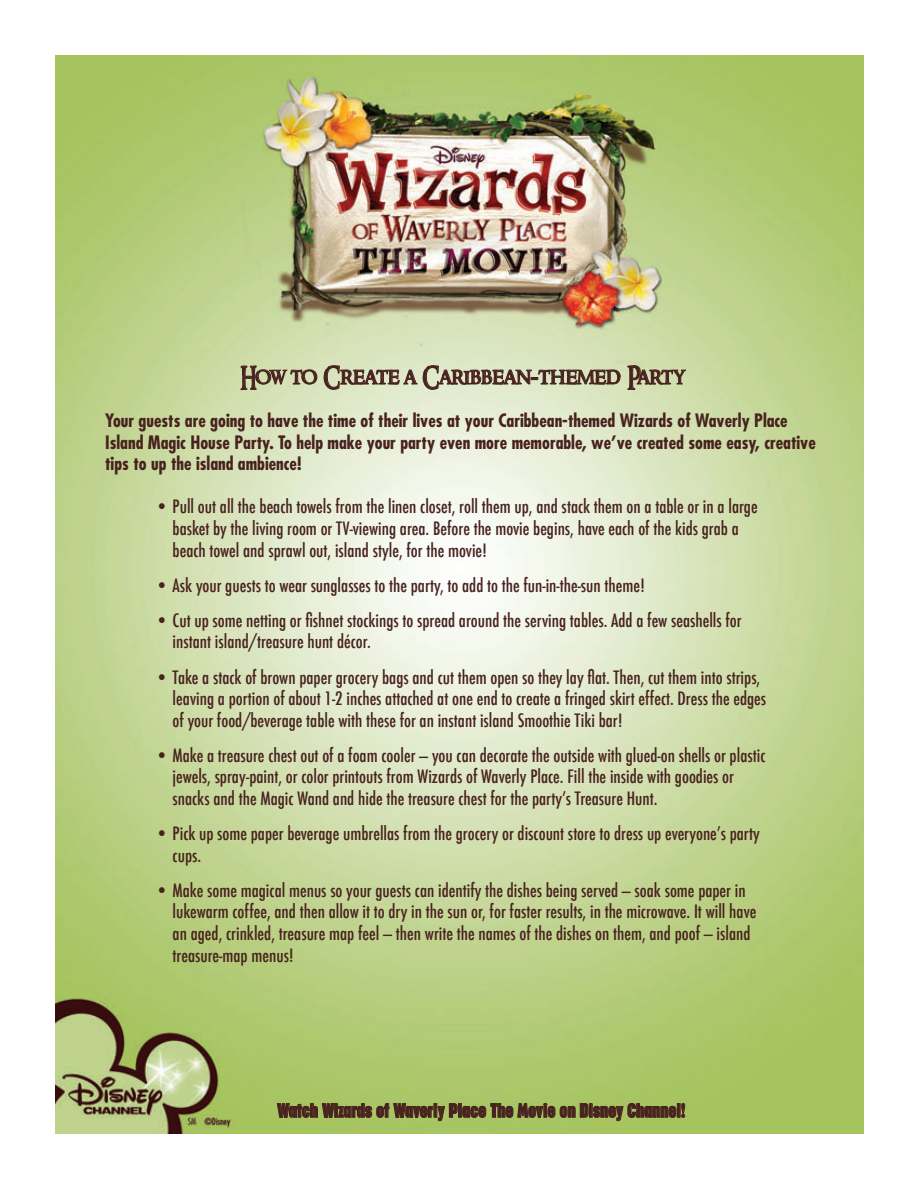
<style>
.page{position:relative;width:918px;height:1188px;background:#fff}
.page>*{position:absolute;margin:0;border:0;box-sizing:border-box;transform-origin:0 0}
.t1{font:500 22.5px "Ringbearer";letter-spacing:-.01em;color:#48221f}
.t2{font:500 condensed 18px/21.6px "Futura";color:#48221f}
.t3{font:700 condensed 18px/21.6px "Futura Std";color:#48221f}
.t4{font:700 18px "Placard MT Disney Channel";color:#48221f}
.s1{font-family:"Rockwell";font-weight:400}
</style>
<div class="page">
<img style="left:55px;top:55px;width:809px;height:1079px">
<svg style="left:241px;top:366px;width:76px;height:24px;background:#b0af8d"></svg>
<svg style="left:324px;top:366px;width:93px;height:24px;background:#b7b69b"></svg>
<svg style="left:423px;top:366px;width:197px;height:24px;background:#b6b39a"></svg>
<svg style="left:628px;top:365px;width:58px;height:25px"></svg>
<svg style="left:277px;top:1090px;width:408px;height:31px;background:#94a456"></svg>
<p class="t1" style="left:240px;top:361px;width:446px">How to Create a Caribbean<span class="s1">-</span>themed Party</p>
<p class="t3" style="left:105px;top:410px;width:712px">Your guests are going to have the time of their lives at your Caribbean-themed Wizards of Waverly Place<br>Island Magic House Party. To help make your party even more memorable, we’ve created some easy, creative tips to up the island ambience!</p>
<p class="t2" style="left:173px;top:496px;width:587px;text-indent:-17px">• Pull out all the beach towels from the linen closet, roll them up, and stack them on a table or in a large basket by the living room or TV-viewing area. Before the movie begins, have each of the kids grab a beach towel and sprawl out, island style, for the movie!</p>
<p class="t2" style="left:155px;top:574px;width:491px">• Ask your guests to wear sunglasses to the party, to add to the fun-in-the-sun theme!</p>
<p class="t2" style="left:173px;top:609px;width:571px;text-indent:-17px">• Cut up some netting or fishnet stockings to spread around the serving tables. Add a few seashells for instant island/treasure hunt décor.</p>
<p class="t2" style="left:173px;top:666px;width:595px;text-indent:-17px">• Take a stack of brown paper grocery bags and cut them open so they lay flat. Then, cut them into strips, leaving a portion of about 1-2 inches attached at one end to create a fringed skirt effect. Dress the edges of your food/beverage table with these for an instant island Smoothie Tiki bar!</p>
<p class="t2" style="left:173px;top:744px;width:594px;text-indent:-17px">• Make a treasure chest out of a foam cooler — you can decorate the outside with glued-on shells or plastic jewels, spray-paint, or color printouts from Wizards of Waverly Place. Fill the inside with goodies or snacks and the Magic Wand and hide the treasure chest for the party’s Treasure Hunt.</p>
<p class="t2" style="left:173px;top:823px;width:589px;text-indent:-17px">• Pick up some paper beverage umbrellas from the grocery or discount store to dress up everyone’s party cups.</p>
<p class="t2" style="left:173px;top:879px;width:585px;text-indent:-17px">• Make some magical menus so your guests can identify the dishes being served — soak some paper in lukewarm coffee, and then allow it to dry in the sun or, for faster results, in the microwave. It will have an aged, crinkled, treasure map feel — then write the names of the dishes on them, and poof — island treasure-map menus!</p>
<p class="t4" style="left:277px;top:1100px;width:410px">Watch Wizards of Waverly Place The Movie on Disney Channel!</p>
</div>
